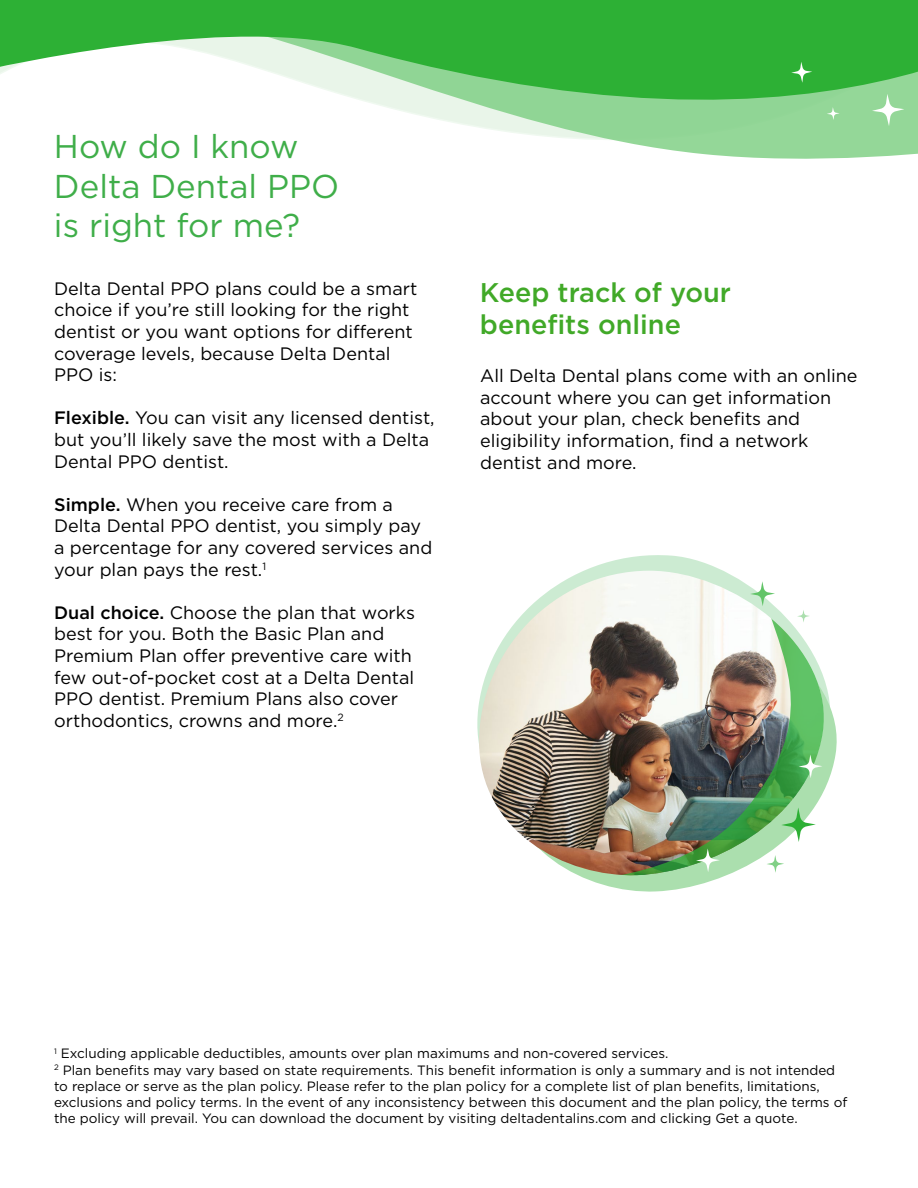
<style>
.page{position:relative;width:918px;height:1188px;background:#fff}
.page>*{position:absolute;margin:0;border:0;box-sizing:border-box;transform-origin:0 0}
.t1{font:33px/39.6px "Gotham";color:#3fae49}
.t2{font:500 27px/32.4px "Gotham";color:#41a928}
.t3{font:18px/21.6px "Gotham";color:#000}
.t4{font:13.5px/16.2px "Gotham";color:#000}
.s1{font-weight:500}
</style>
<div class="page">
<svg style="left:0;top:0;width:918px;height:159px"></svg>
<svg style="left:872px;top:94px;width:32px;height:32px"></svg>
<svg style="left:791px;top:62px;width:21px;height:21px"></svg>
<svg style="left:827px;top:107px;width:13px;height:13px"></svg>
<svg style="left:477px;top:555px;width:246px;height:188px"></svg>
<svg style="left:584px;top:878px;width:135px;height:14px;fill:#abdfae"></svg>
<img style="left:479px;top:571px;width:284px;height:252px">
<img style="left:509px;top:583px;width:328px;height:295px">
<svg style="left:696px;top:848px;width:24px;height:24px"></svg>
<svg style="left:799px;top:754px;width:23px;height:24px"></svg>
<h1 class="t1" style="left:54px;top:126px;width:287px">How do I know<br>Delta Dental PPO is right for me?</h1>
<p class="t3" style="left:54px;top:277px;width:365px">Delta Dental PPO plans could be a smart choice if you’re still looking for the right dentist or you want options for different coverage levels, because Delta Dental PPO is:</p>
<p class="t3" style="left:54px;top:407px;width:382px"><span class="s1">Flexible.</span> You can visit any licensed dentist, but you’ll likely save the most with a Delta<br>Dental PPO dentist.</p>
<p class="t3" style="left:54px;top:493px;width:380px"><span class="s1">Simple.</span> When you receive care from a Delta Dental PPO dentist, you simply pay a percentage for any covered services and your plan pays the rest.<sup>1</sup></p>
<p class="t3" style="left:54px;top:601px;width:362px"><span class="s1">Dual choice.</span> Choose the plan that works best for you. Both the Basic Plan and Premium Plan offer preventive care with few out-of-pocket cost at a Delta Dental PPO dentist. Premium Plans also cover orthodontics, crowns and more.<sup>2</sup></p>
<h2 class="t2" style="left:480px;top:276px;width:253px">Keep track of your benefits online</h2>
<p class="t3" style="left:480px;top:365px;width:379px">All Delta Dental plans come with an online account where you can get information about your plan, check benefits and eligibility information, find a network dentist and more.</p>
<p class="t4" style="left:54px;top:1045px;width:795px"><sup>1</sup> Excluding applicable deductibles, amounts over plan maximums and non-covered services.<br><sup>2</sup> Plan benefits may vary based on state requirements. This benefit information is only a summary and is not intended to replace or serve as the plan policy. Please refer to the plan policy for a complete list of plan benefits, limitations, exclusions and policy terms. In the event of any inconsistency between this document and the plan policy, the terms of the policy will prevail. You can download the document by visiting deltadentalins.com and clicking Get a quote.</p>
</div>
